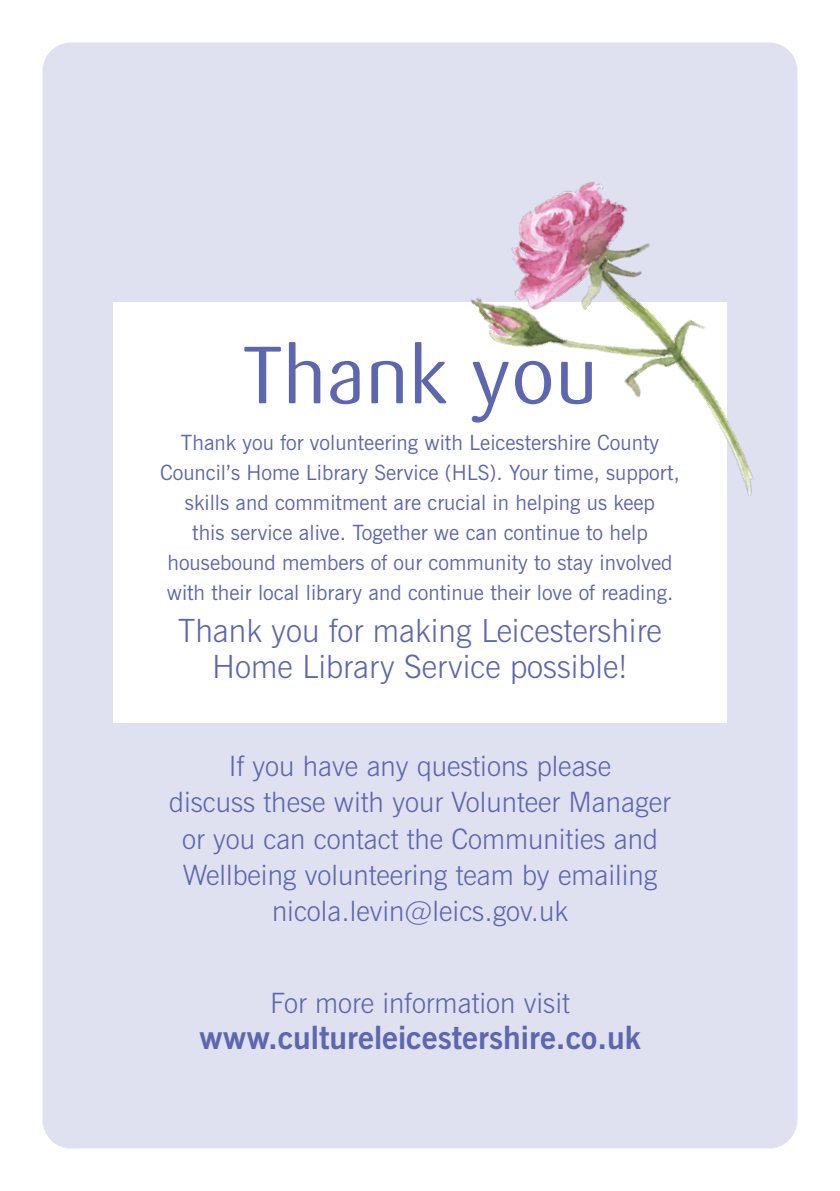
<style>
.page{position:relative;width:840px;height:1191px;background:#fff}
.page>*{position:absolute;margin:0;border:0;box-sizing:border-box;transform-origin:0 0}
.Heading_1{font:80px "Sari";color:#5d67af}
.Body_Copy{font:300 32px/36px "News Gothic BT";color:#5d67af;text-align:center}
.Body_Copy-2{font:700 32px "News Gothic BT";color:#5d67af}
.Body_Copy-3{font:300 28px/36px "News Gothic BT";color:#5d67af;text-align:center}
.Body_Copy-4{font:21px/30px "News Gothic BT";color:#5d67af;text-align:center}
</style>
<div class="page">
<div style="left:43px;top:43px;width:754px;height:1105px;background:#dfe0f0;border-radius:28px"></div>
<div style="left:113px;top:302px;width:613px;height:421px;background:#fff"></div>
<img style="left:470px;top:147px;width:328px;height:420px">
<p class="Heading_1" style="left:242px;top:329px;width:357px">Thank you</p>
<p class="Body_Copy-4" style="left:160px;top:428px;width:521px">Thank you for volunteering with Leicestershire County Council’s Home Library Service (HLS). Your time, support, skills and commitment are crucial in helping us keep<br>this service alive. Together we can continue to help housebound members of our community to stay involved with their local library and continue their love of reading.</p>
<p class="Body_Copy" style="left:178px;top:612px;width:485px">Thank you for making Leicestershire<br>Home Library Service possible!</p>
<p class="Body_Copy-3" style="left:169px;top:748px;width:502px">If you have any questions please<br>discuss these with your Volunteer Manager or you can contact the Communities and Wellbeing volunteering team by emailing nicola.levin@leics.gov.uk</p>
<p class="Body_Copy-3" style="left:270px;top:985px;width:301px">For more information visit</p>
<p class="Body_Copy-2" style="left:199px;top:1018px;width:443px">www.cultureleicestershire.co.uk</p>
</div>
